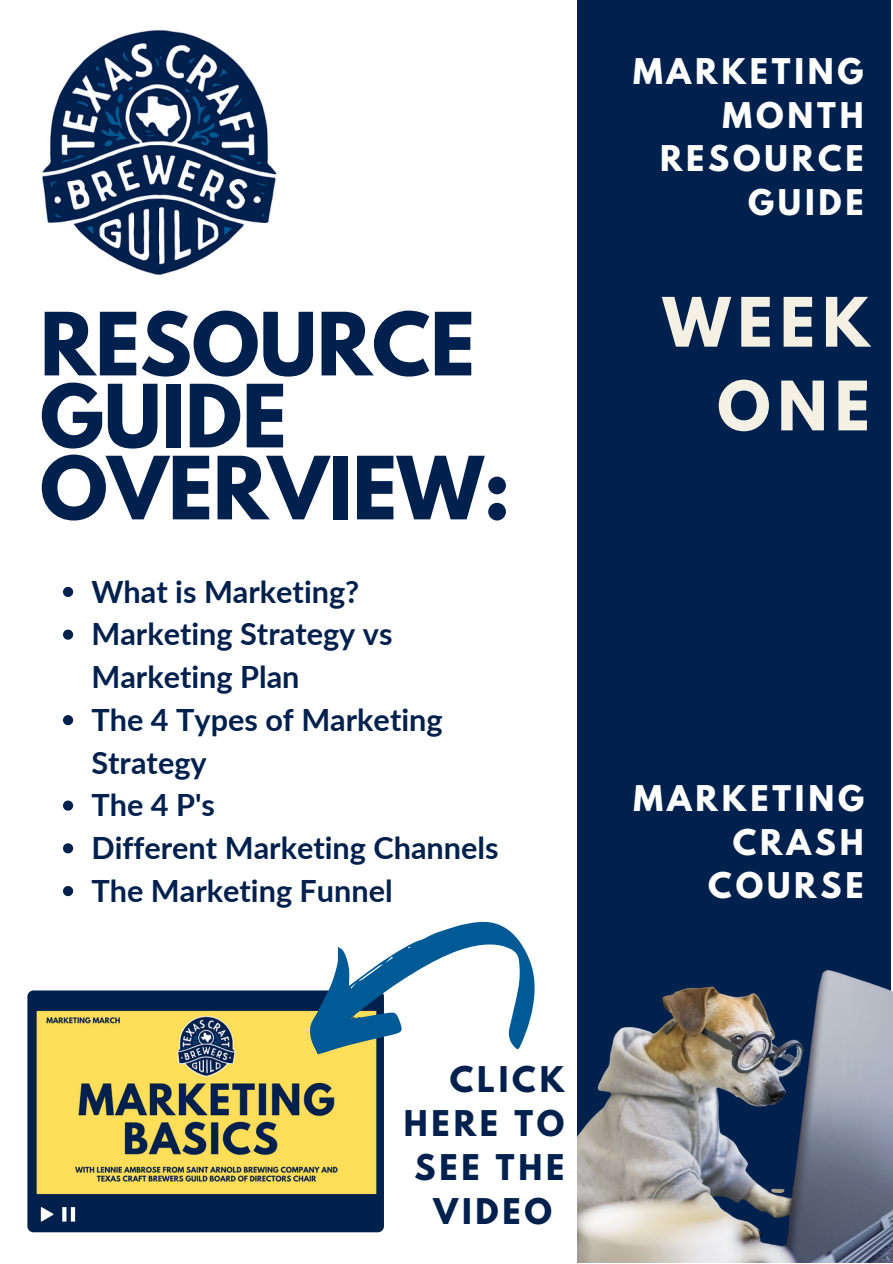
<style>
.page{position:relative;width:893px;height:1264px;background:#fff}
.page>*{position:absolute;margin:0;border:0;box-sizing:border-box;transform-origin:0 0}
.t1{font:700 77.1px/72px "League Spartan";color:#00204d}
.t2{font:700 60.3px/83.7px "League Spartan";letter-spacing:.12em;color:#f4f0e3;text-align:right}
.t3{font:700 31.35px/43.5px "League Spartan";letter-spacing:.12em;color:#fff;text-align:right}
.t4{font:700 31.35px "League Spartan";letter-spacing:.12em;color:#00204d}
.t5{font:700 30.6px/42.8px "Lato";color:#00204d}
</style>
<div class="page">
<div style="left:577px;top:0;width:314px;height:1262px;background:#00204d"></div>
<img style="left:42px;top:30px;width:235px;height:245px">
<img style="left:577px;top:970px;width:315px;height:292px">
<div style="left:27px;top:990px;width:357px;height:242px;background:#00204d"></div>
<img style="left:32px;top:1001px;width:348px;height:202px">
<svg style="left:279px;top:921px;width:256px;height:207px"></svg>
<svg style="left:63px;top:587px;width:10px;height:10px"></svg>
<svg style="left:63px;top:629px;width:10px;height:10px"></svg>
<svg style="left:63px;top:715px;width:10px;height:10px"></svg>
<svg style="left:63px;top:800px;width:10px;height:10px"></svg>
<svg style="left:63px;top:843px;width:10px;height:10px"></svg>
<svg style="left:63px;top:886px;width:10px;height:10px"></svg>
<h1 class="t1" style="left:40px;top:318px;width:472px">RESOURCE<br>GUIDE<br>OVERVIEW:</h1>
<p class="t5" style="left:91px;top:569px;width:408px">What is Marketing?<br>Marketing Strategy vs<br>Marketing Plan<br>The 4 Types of Marketing<br>Strategy<br>The 4 P's<br>Different Marketing Channels<br>The Marketing Funnel</p>
<p class="t4" style="left:450px;top:1064px;width:116px">CLICK</p>
<p class="t4" style="left:404px;top:1107px;width:162px">HERE TO</p>
<p class="t4" style="left:414px;top:1151px;width:151px">SEE THE</p>
<p class="t4" style="left:433px;top:1195px;width:120px">VIDEO</p>
<p class="t3" style="left:633px;top:54px;width:232px">MARKETING<br>MONTH<br>RESOURCE<br>GUIDE</p>
<h2 class="t2" style="left:662px;top:288px;width:209px">WEEK<br>ONE</h2>
<p class="t3" style="left:633px;top:780px;width:232px">MARKETING<br>CRASH<br>COURSE</p>
</div>
